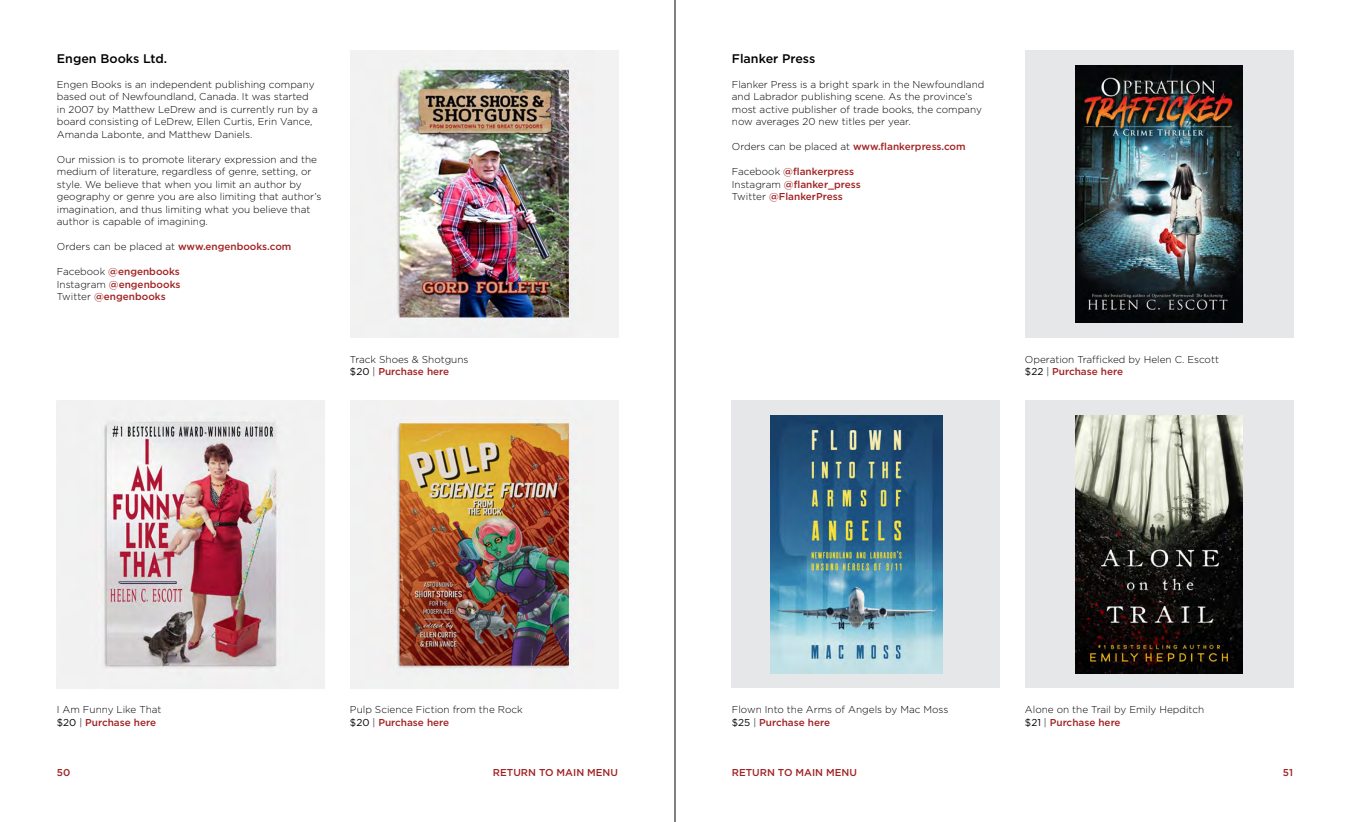
<style>
.page{position:relative;width:1350px;height:822px;background:#fff}
.page>*{position:absolute;margin:0;border:0;box-sizing:border-box;transform-origin:0 0}
.Makers_Name_Shop{font:500 12.5px "Gotham";color:#000}
.Seller_Bio_Descripti{font:300 10px/12.5px "Gotham";color:#000}
.Seller_Bio_Descripti-2{font:500 10px "Gotham";color:#a12223}
.Line1_Item_Name_GG{font:300 10px "Gotham";color:#000}
.Line2_Purchase_Detai{font:500 10px "Gotham";color:#a12223}
.s1{font-weight:500;color:#a12223}
.s2{font-weight:300;color:#000}
.s3{font-weight:400;color:#000}
</style>
<div class="page">
<hr style="left:675px;top:0;width:1px;height:821px;background:#000">
<img style="left:350px;top:400px;width:268px;height:288px">
<img style="left:57px;top:400px;width:268px;height:288px">
<img style="left:350px;top:50px;width:268px;height:288px">
<div style="left:1025px;top:400px;width:268px;height:288px;background:#e6e7e8"></div>
<img style="left:1076px;top:415px;width:166px;height:257px">
<div style="left:732px;top:400px;width:268px;height:288px;background:#e6e7e8"></div>
<img style="left:770px;top:415px;width:172px;height:257px">
<div style="left:1025px;top:50px;width:268px;height:288px;background:#e6e7e8"></div>
<img style="left:1076px;top:65px;width:166px;height:257px">
<p class="Makers_Name_Shop" style="left:57px;top:50px;width:112px">Engen Books Ltd.</p>
<p class="Seller_Bio_Descripti" style="left:57px;top:77px;width:262px">Engen Books is an independent publishing company based out of Newfoundland, Canada. It was started in 2007 by Matthew LeDrew and is currently run by a board consisting of LeDrew, Ellen Curtis, Erin Vance, Amanda Labonte, and Matthew Daniels.</p>
<p class="Seller_Bio_Descripti" style="left:57px;top:152px;width:266px">Our mission is to promote literary expression and the medium of literature, regardless of genre, setting, or style. We believe that when you limit an author by geography or genre you are also limiting that author’s imagination, and thus limiting what you believe that author is capable of imagining.</p>
<p class="Seller_Bio_Descripti" style="left:57px;top:240px;width:236px">Orders can be placed at <span class="s1">www.engenbooks.com</span></p>
<p class="Seller_Bio_Descripti-2" style="left:57px;top:265px;width:125px"><span class="s2">Facebook</span> @engenbooks</p>
<p class="Seller_Bio_Descripti-2" style="left:57px;top:277px;width:125px"><span class="s2">Instagram</span> @engenbooks</p>
<p class="Seller_Bio_Descripti-2" style="left:57px;top:290px;width:110px"><span class="s2">Twitter</span> @engenbooks</p>
<p class="Line1_Item_Name_GG" style="left:350px;top:353px;width:120px">Track Shoes &amp; Shotguns</p>
<p class="Line2_Purchase_Detai" style="left:350px;top:365px;width:101px"><span class="s3">$20</span> <span class="s2">|</span> Purchase here</p>
<p class="Line1_Item_Name_GG" style="left:57px;top:703px;width:106px">I Am Funny Like That</p>
<p class="Line2_Purchase_Detai" style="left:57px;top:715px;width:101px"><span class="s3">$20</span> <span class="s2">|</span> Purchase here</p>
<p class="Line1_Item_Name_GG" style="left:350px;top:703px;width:174px">Pulp Science Fiction from the Rock</p>
<p class="Line2_Purchase_Detai" style="left:350px;top:715px;width:101px"><span class="s3">$20</span> <span class="s2">|</span> Purchase here</p>
<p class="Makers_Name_Shop" style="left:732px;top:50px;width:85px">Flanker Press</p>
<p class="Seller_Bio_Descripti" style="left:732px;top:77px;width:254px">Flanker Press is a bright spark in the Newfoundland and Labrador publishing scene. As the province’s most active publisher of trade books, the company now averages 20 new titles per year.</p>
<p class="Seller_Bio_Descripti-2" style="left:732px;top:140px;width:235px"><span class="s2">Orders can be placed at</span> www.flankerpress.com</p>
<p class="Seller_Bio_Descripti-2" style="left:732px;top:165px;width:124px"><span class="s2">Facebook</span> @flankerpress</p>
<p class="Seller_Bio_Descripti-2" style="left:732px;top:177px;width:130px"><span class="s2">Instagram</span> @flanker_press</p>
<p class="Seller_Bio_Descripti-2" style="left:732px;top:190px;width:112px"><span class="s2">Twitter</span> @FlankerPress</p>
<p class="Line1_Item_Name_GG" style="left:1025px;top:353px;width:196px">Operation Trafficked by Helen C. Escott</p>
<p class="Line2_Purchase_Detai" style="left:1025px;top:365px;width:100px"><span class="s3">$22</span> <span class="s2">|</span> Purchase here</p>
<p class="Line1_Item_Name_GG" style="left:732px;top:703px;width:218px">Flown Into the Arms of Angels by Mac Moss</p>
<p class="Line2_Purchase_Detai" style="left:732px;top:715px;width:100px"><span class="s3">$25</span> <span class="s2">|</span> Purchase here</p>
<p class="Line1_Item_Name_GG" style="left:1025px;top:703px;width:181px">Alone on the Trail by Emily Hepditch</p>
<p class="Line2_Purchase_Detai" style="left:1025px;top:715px;width:97px"><span class="s3">$21</span> <span class="s2">|</span> Purchase here</p>
<p class="Seller_Bio_Descripti-2" style="left:57px;top:765px;width:15px">50</p>
<p class="Seller_Bio_Descripti-2" style="left:493px;top:765px;width:127px">RETURN TO MAIN MENU</p>
<p class="Seller_Bio_Descripti-2" style="left:732px;top:765px;width:127px">RETURN TO MAIN MENU</p>
<p class="Seller_Bio_Descripti-2" style="left:1283px;top:765px;width:12px">51</p>
</div>
